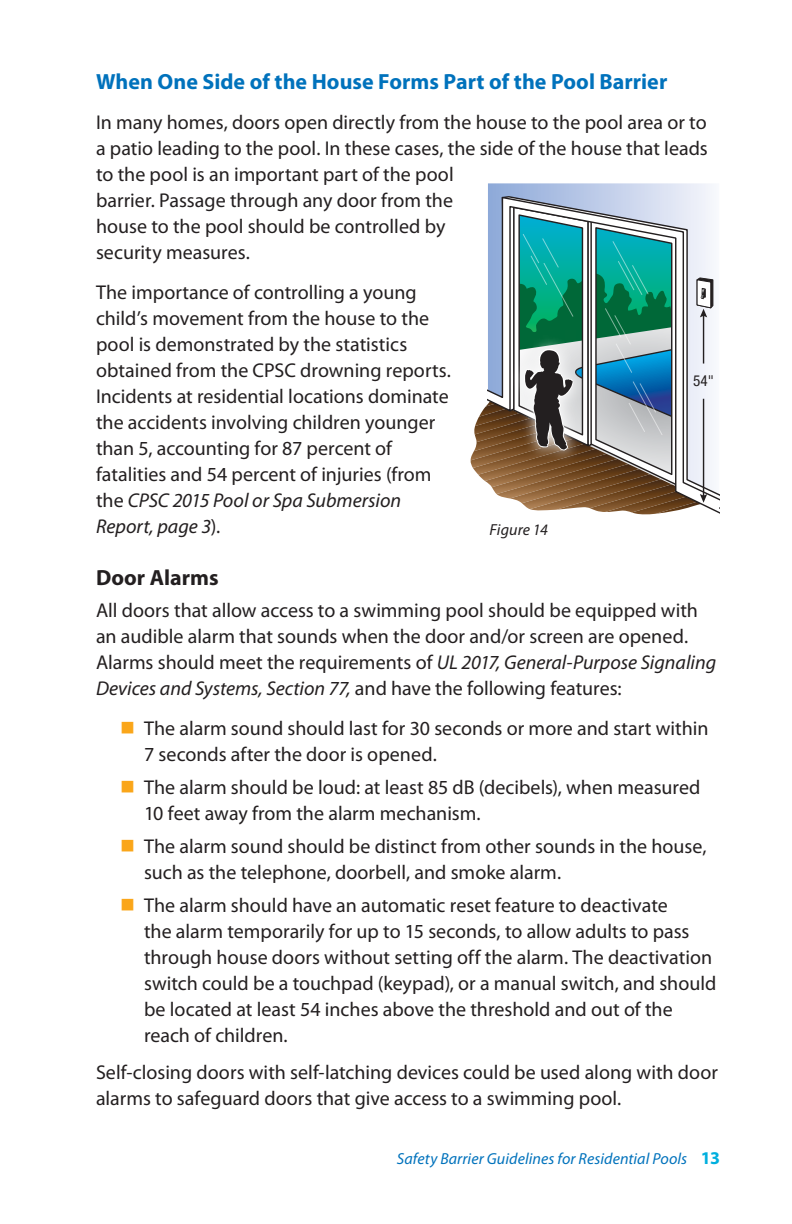
<style>
.page{position:relative;width:792px;height:1224px;background:#fff}
.page>*{position:absolute;margin:0;border:0;box-sizing:border-box;transform-origin:0 0}
.Head_2{font:700 22px "Myriad Pro";color:#0072bc}
.Head_3{font:700 22px "Myriad Pro";color:#231f20}
.Text{font:20px/26px "Myriad Pro";color:#231f20}
.t1{font:italic 16px "Myriad Pro";letter-spacing:.005em;color:#0072bc}
.Text-2{font:italic 16px "Myriad Pro";letter-spacing:.005em;color:#231f20}
.t2{font:condensed 15.2px "Helvetica Neue LT Std";color:#231f20}
.s1{font-style:italic}
.s2{color:#faa61a}
.s3{font-weight:700;font-style:normal;font-size:18px;color:#00afde}
</style>
<div class="page">
<svg style="left:488px;top:183px;width:224px;height:11px;background:#c1cfe9"></svg>
<svg style="left:470px;top:194px;width:245px;height:321px"></svg>
<p class="Head_2" style="left:96px;top:67px;width:573px">When One Side of the House Forms Part of the Pool Barrier</p>
<p class="Text" style="left:96px;top:108px;width:613px">In many homes, doors open directly from the house to the pool area or to a patio leading to the pool. In these cases, the side of the house that leads to the pool is an important part of the pool<br>barrier. Passage through any door from the<br>house to the pool should be controlled by<br>security measures.</p>
<p class="Text" style="left:96px;top:278px;width:357px">The importance of controlling a young child’s movement from the house to the pool is demonstrated by the statistics obtained from the CPSC drowning reports.<br>Incidents at residential locations dominate the accidents involving children younger than 5, accounting for 87 percent of fatalities and 54 percent of injuries (from the <span class="s1">CPSC 2015 Pool or Spa Submersion Report, page 3</span>).</p>
<p class="Head_3" style="left:96px;top:563px;width:124px">Door Alarms</p>
<p class="Text" style="left:96px;top:596px;width:622px">All doors that allow access to a swimming pool should be equipped with an audible alarm that sounds when the door and/or screen are opened.<br>Alarms should meet the requirements of <span class="s1">UL 2017, General-Purpose Signaling Devices and Systems, Section 77,</span> and have the following features:</p>
<p class="Text" style="left:144px;top:714px;width:566px;text-indent:-24px"><span class="s2">■</span> The alarm sound should last for 30 seconds or more and start within<br>7 seconds after the door is opened.</p>
<p class="Text" style="left:144px;top:773px;width:558px;text-indent:-24px"><span class="s2">■</span> The alarm should be loud: at least 85 dB (decibels), when measured<br>10 feet away from the alarm mechanism.</p>
<p class="Text" style="left:144px;top:832px;width:564px;text-indent:-24px"><span class="s2">■</span> The alarm sound should be distinct from other sounds in the house, such as the telephone, doorbell, and smoke alarm.</p>
<p class="Text" style="left:144px;top:891px;width:574px;text-indent:-24px"><span class="s2">■</span> The alarm should have an automatic reset feature to deactivate<br>the alarm temporarily for up to 15 seconds, to allow adults to pass through house doors without setting off the alarm. The deactivation switch could be a touchpad (keypad), or a manual switch, and should be located at least 54 inches above the threshold and out of the reach of children.</p>
<p class="Text" style="left:96px;top:1058px;width:624px">Self-closing doors with self-latching devices could be used along with door alarms to safeguard doors that give access to a swimming pool.</p>
<p class="t2" style="left:693px;top:372px;width:22px">54"</p>
<p class="Text-2" style="left:490px;top:520px;width:60px">Figure 14</p>
<p class="t1" style="left:397px;top:1149px;width:325px">Safety Barrier Guidelines for Residential Pools <span class="s3">13</span></p>
</div>
